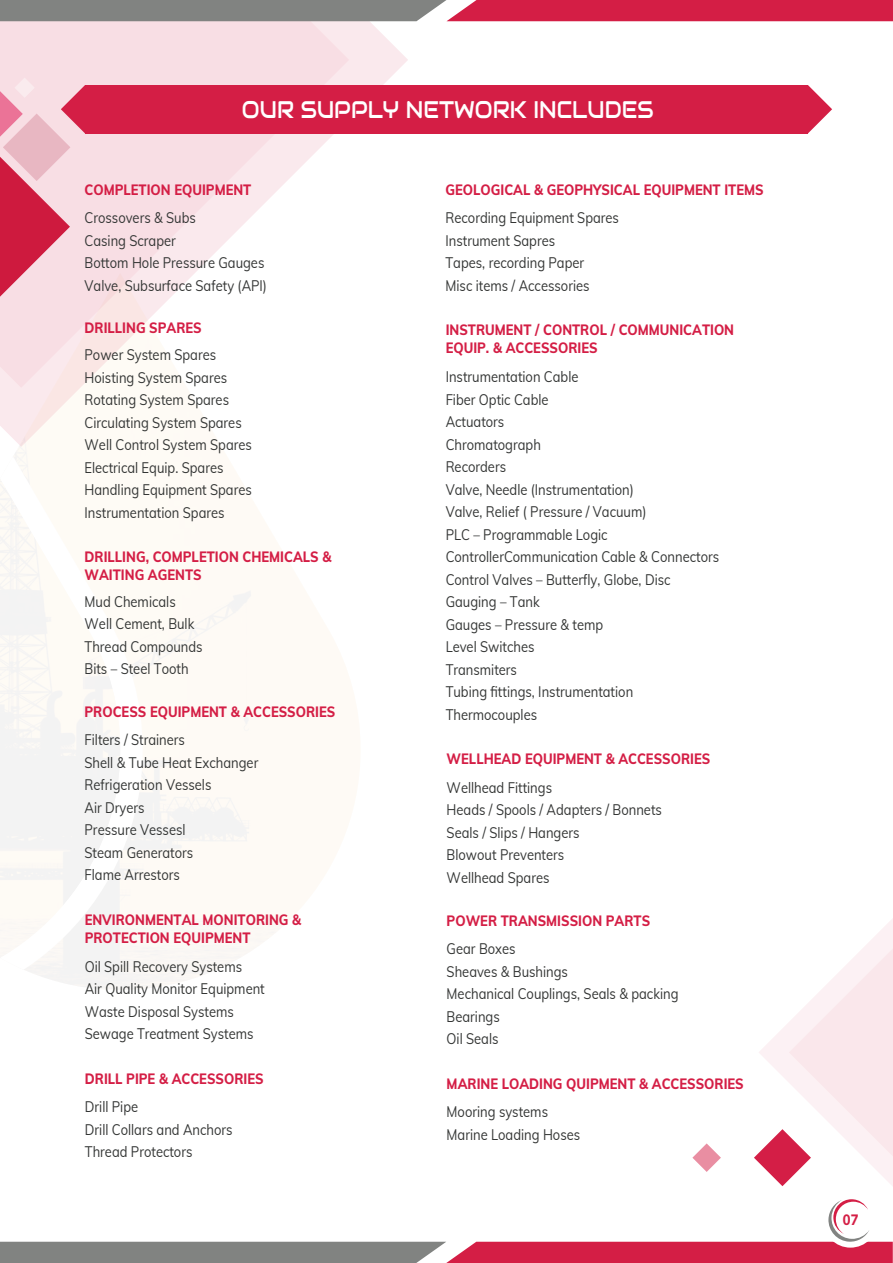
<style>
.page{position:relative;width:893px;height:1263px;background:#fff}
.page>*{position:absolute;margin:0;border:0;box-sizing:border-box;transform-origin:0 0}
.t1{font:24px "Audiowide";color:#fff;scale:.86 1}
.t2{font:15px/22.5px "Muli";color:#333534;scale:.86 1}
.t3{font:800 15px/18px "Muli";color:#d41e45;scale:.86 1}
</style>
<div class="page">
<svg style="left:120px;top:631px;width:23px;height:257px"></svg>
<div style="left:85px;top:85px;width:723px;height:48px;background:#d41e45"></div>
<svg style="left:0;top:21px;width:408px;height:426px"></svg>
<svg style="left:0;top:21px;width:349px;height:367px"></svg>
<svg style="left:0;top:0;width:893px;height:21px;background:#ad5668"></svg>
<svg style="left:0;top:888px;width:893px;height:375px"></svg>
<svg style="left:0;top:75px;width:109px;height:248px;background:#eca9b7"></svg>
<svg style="left:808px;top:85px;width:24px;height:48px"></svg>
<h1 class="t1" style="left:242px;top:94px;width:480px">OUR SUPPLY NETWORK INCLUDES</h1>
<p class="t3" style="left:85px;top:180px;width:196px">COMPLETION EQUIPMENT</p>
<p class="t2" style="left:85px;top:206px;width:214px">Crossovers &amp; Subs<br>Casing Scraper<br>Bottom Hole Pressure Gauges<br>Valve, Subsurface Safety (API)</p>
<p class="t3" style="left:85px;top:318px;width:138px">DRILLING SPARES</p>
<p class="t2" style="left:85px;top:343px;width:196px">Power System Spares<br>Hoisting System Spares<br>Rotating System Spares<br>Circulating System Spares<br>Well Control System Spares<br>Electrical Equip. Spares<br>Handling Equipment Spares<br>Instrumentation Spares</p>
<p class="t3" style="left:85px;top:547px;width:288px">DRILLING, COMPLETION CHEMICALS &amp;<br>WAITING AGENTS</p>
<p class="t2" style="left:85px;top:589px;width:139px">Mud Chemicals<br>Well Cement, Bulk<br>Thread Compounds<br>Bits – Steel Tooth</p>
<p class="t3" style="left:85px;top:702px;width:293px">PROCESS EQUIPMENT &amp; ACCESSORIES</p>
<p class="t2" style="left:85px;top:728px;width:204px">Filters / Strainers<br>Shell &amp; Tube Heat Exchanger<br>Refrigeration Vessels<br>Air Dryers<br>Pressure Vessesl<br>Steam Generators<br>Flame Arrestors</p>
<p class="t3" style="left:85px;top:910px;width:253px">ENVIRONMENTAL MONITORING &amp;<br>PROTECTION EQUIPMENT</p>
<p class="t2" style="left:85px;top:954px;width:211px">Oil Spill Recovery Systems<br>Air Quality Monitor Equipment<br>Waste Disposal Systems<br>Sewage Treatment Systems</p>
<p class="t3" style="left:85px;top:1069px;width:209px">DRILL PIPE &amp; ACCESSORIES</p>
<p class="t2" style="left:85px;top:1095px;width:173px">Drill Pipe<br>Drill Collars and Anchors<br>Thread Protectors</p>
<p class="t3" style="left:445px;top:180px;width:371px">GEOLOGICAL &amp; GEOPHYSICAL EQUIPMENT ITEMS</p>
<p class="t2" style="left:445px;top:206px;width:203px">Recording Equipment Spares<br>Instrument Sapres<br>Tapes, recording Paper<br>Misc items / Accessories</p>
<p class="t3" style="left:446px;top:320px;width:337px">INSTRUMENT / CONTROL / COMMUNICATION<br>EQUIP. &amp; ACCESSORIES</p>
<p class="t2" style="left:446px;top:365px;width:320px">Instrumentation Cable<br>Fiber Optic Cable<br>Actuators<br>Chromatograph<br>Recorders<br>Valve, Needle (Instrumentation)<br>Valve, Relief ( Pressure / Vacuum)<br>PLC – Programmable Logic<br>ControllerCommunication Cable &amp; Connectors<br>Control Valves – Butterfly, Globe, Disc<br>Gauging – Tank<br>Gauges – Pressure &amp; temp<br>Level Switches<br>Transmiters<br>Tubing fittings, Instrumentation<br>Thermocouples</p>
<p class="t3" style="left:447px;top:749px;width:308px">WELLHEAD EQUIPMENT &amp; ACCESSORIES</p>
<p class="t2" style="left:447px;top:775px;width:252px">Wellhead Fittings<br>Heads / Spools / Adapters / Bonnets<br>Seals / Slips / Hangers<br>Blowout Preventers<br>Wellhead Spares</p>
<p class="t3" style="left:447px;top:911px;width:238px">POWER TRANSMISSION PARTS</p>
<p class="t2" style="left:447px;top:937px;width:271px">Gear Boxes<br>Sheaves &amp; Bushings<br>Mechanical Couplings, Seals &amp; packing<br>Bearings<br>Oil Seals</p>
<p class="t3" style="left:447px;top:1074px;width:347px">MARINE LOADING QUIPMENT &amp; ACCESSORIES</p>
<p class="t2" style="left:447px;top:1100px;width:157px">Mooring systems<br>Marine Loading Hoses</p>
<p class="t3" style="left:843px;top:1209px;width:20px">07</p>
</div>
